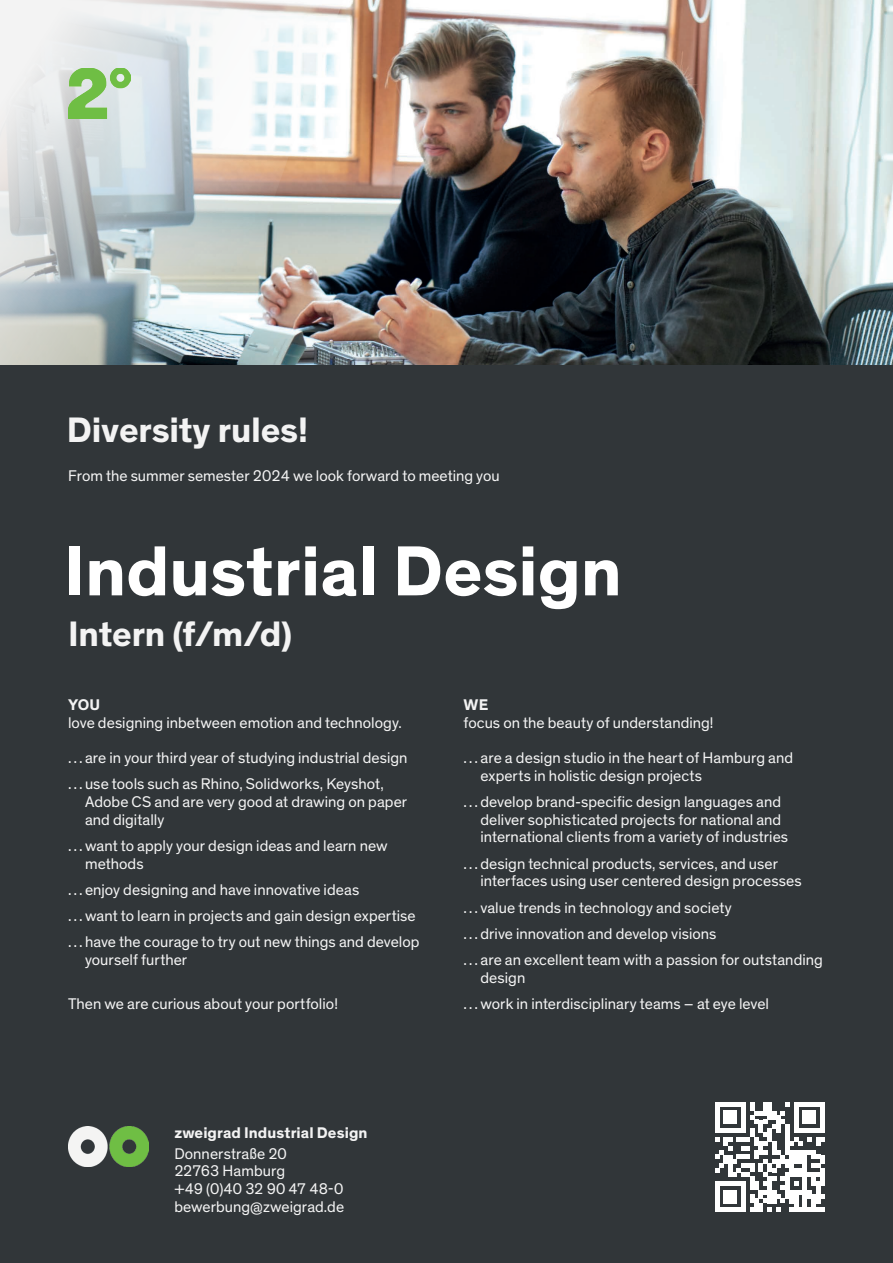
<style>
.page{position:relative;width:893px;height:1263px;background:#fff}
.page>*{position:absolute;margin:0;border:0;box-sizing:border-box;transform-origin:0 0}
.t1{font:700 72px "Theinhardt";color:#fff}
.t2{font:700 36px "Theinhardt";letter-spacing:-.005em;color:#f3f3f3}
.t3{font:15.75px/17.7px "Theinhardt";letter-spacing:.005em;color:#f3f3f3}
.t4{font:700 15.75px "Theinhardt";letter-spacing:.005em;color:#f3f3f3}
.s1{font-size:16.5px}
</style>
<div class="page">
<img style="left:353px;top:0;width:540px;height:366px">
<img style="left:0;top:0;width:353px;height:366px">
<div style="left:0;top:366px;width:893px;height:897px;background:#313639"></div>
<svg style="left:715px;top:1102px;width:110px;height:110px"></svg>
<img style="left:68px;top:1127px;width:81px;height:39px">
<img style="left:68px;top:68px;width:62px;height:50px">
<h2 class="t2" style="left:67px;top:408px;width:242px">Diversity rules!</h2>
<p class="t3" style="left:68px;top:467px;width:433px">From the summer semester 2024 we look forward to meeting you</p>
<h1 class="t1" style="left:64px;top:526px;width:559px">Industrial Design</h1>
<h2 class="t2" style="left:68px;top:611px;width:226px">Intern (f/m/d)</h2>
<p class="t4" style="left:68px;top:695px;width:34px">YOU</p>
<p class="t3" style="left:68px;top:714px;width:335px">love designing inbetween emotion and technology.</p>
<p class="t3" style="left:68px;top:745px;width:341px;line-height:26.2px"><span class="s1">…</span> are in your third year of studying industrial design <span class="s1">…</span> use tools such as Rhino, Solidworks, Keyshot,</p>
<p class="t3" style="left:85px;top:793px;width:324px">Adobe CS and are very good at drawing on paper and digitally</p>
<p class="t3" style="left:85px;top:837px;width:304px;text-indent:-17px"><span class="s1">…</span> want to apply your design ideas and learn new methods</p>
<p class="t3" style="left:68px;top:877px;width:353px;line-height:26.2px"><span class="s1">…</span> enjoy designing and have innovative ideas<br><span class="s1">…</span> want to learn in projects and gain design expertise <span class="s1">…</span> have the courage to try out new things and develop</p>
<p class="t3" style="left:85px;top:951px;width:104px">yourself further</p>
<p class="t3" style="left:68px;top:995px;width:271px">Then we are curious about your portfolio!</p>
<p class="t4" style="left:464px;top:695px;width:26px">WE</p>
<p class="t3" style="left:463px;top:714px;width:252px">focus on the beauty of understanding!</p>
<p class="t3" style="left:480px;top:749px;width:314px;text-indent:-17px"><span class="s1">…</span> are a design studio in the heart of Hamburg and experts in holistic design projects</p>
<p class="t3" style="left:480px;top:793px;width:309px;text-indent:-17px"><span class="s1">…</span> develop brand-specific design languages and deliver sophisticated projects for national and international clients from a variety of industries</p>
<p class="t3" style="left:480px;top:855px;width:323px;text-indent:-17px"><span class="s1">…</span> design technical products, services, and user interfaces using user centered design processes</p>
<p class="t3" style="left:463px;top:894px;width:361px;line-height:26.2px"><span class="s1">…</span> value trends in technology and society<br><span class="s1">…</span> drive innovation and develop visions<br><span class="s1">…</span> are an excellent team with a passion for outstanding</p>
<p class="t3" style="left:463px;top:965px;width:307px;line-height:26.2px;text-indent:17px">design<br><span class="s1">…</span> work in interdisciplinary teams – at eye level</p>
<p class="t4" style="left:174px;top:1122px;width:195px">zweigrad Industrial Design</p>
<p class="t3" style="left:174px;top:1145px;width:171px">Donnerstraße 20<br>22763 Hamburg<br>+49 (0)40 32 90 47 48-0 bewerbung@zweigrad.de</p>
</div>
